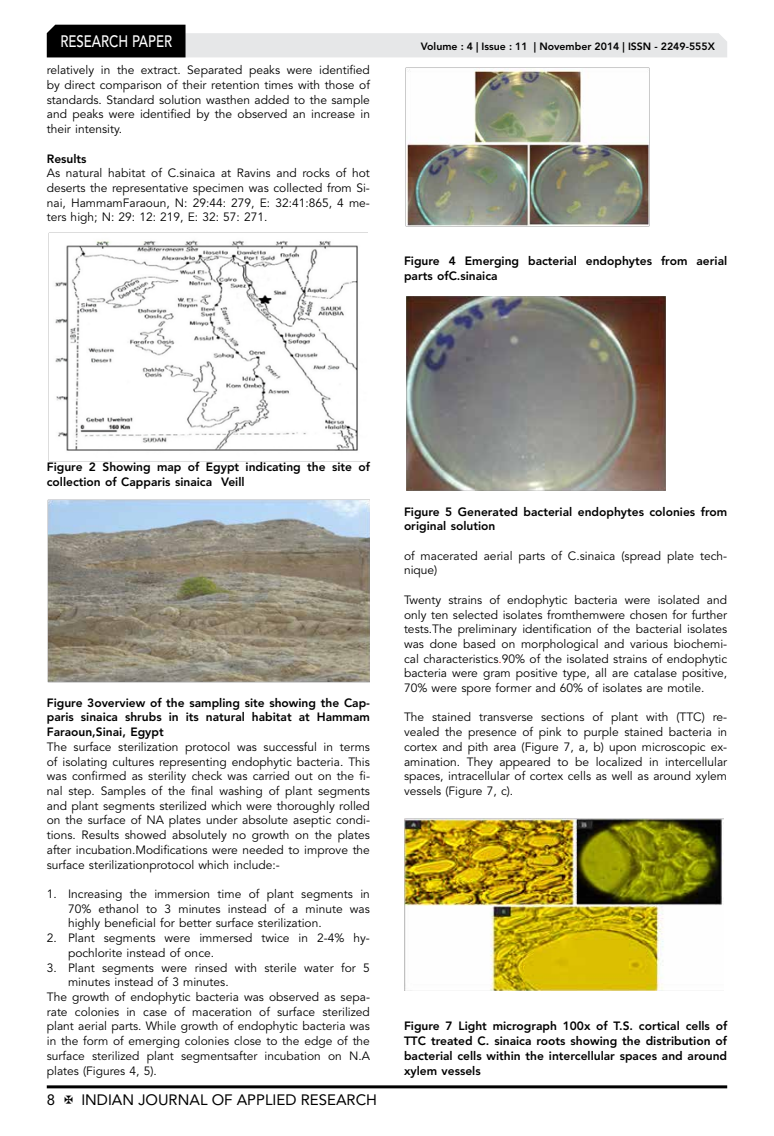
<style>
.page{position:relative;width:774px;height:1136px;background:#fff}
.page>*{position:absolute;margin:0;border:0;box-sizing:border-box;transform-origin:0 0}
.t1{font:500 16.5px "Avenir LT Std";color:#fff;scale:.8 1}
.t2{font:15px "Avenir LT Std";color:#000}
.t3{font:12px/14.7px "Avenir LT Std";color:#000;text-align:justify}
.t4{font:800 12px/14.7px "Avenir LT Std";color:#000}
.t5{font:800 10.5px "Avenir LT Std";color:#000}
.s1{color:#f00}
</style>
<div class="page">
<hr style="left:47px;top:1085px;width:680px;height:3px;background:#000">
<svg style="left:47px;top:25px;width:680px;height:32px"></svg>
<img style="left:48px;top:232px;width:320px;height:229px">
<img style="left:48px;top:499px;width:322px;height:183px">
<img style="left:405px;top:67px;width:244px;height:159px">
<img style="left:406px;top:296px;width:260px;height:195px">
<img style="left:405px;top:818px;width:318px;height:172px">
<h1 class="t1" style="left:60px;top:32px;width:139px">RESEARCH PAPER</h1>
<p class="t3" style="left:47px;top:63px;width:325px">relatively in the extract. Separated peaks were identified by direct comparison of their retention times with those of standards. Standard solution wasthen added to the sample and peaks were identified by the observed an increase in their intensity.</p>
<p class="t4" style="left:47px;top:151px;width:41px">Results</p>
<p class="t3" style="left:47px;top:166px;width:325px">As natural habitat of C.sinaica at Ravins and rocks of hot deserts the representative specimen was collected from Si&shy;nai, HammamFaraoun, N: 29:44: 279, E: 32:41:865, 4 me&shy;ters high; N: 29: 12: 219, E: 32: 57: 271.</p>
<p class="t5" style="left:421px;top:41px;width:296px">Volume : 4 | Issue : 11 | November 2014 | ISSN - 2249-555X</p>
<p class="t4" style="left:404px;top:254px;width:325px">Figure 4 Emerging bacterial endophytes from aerial parts ofC.sinaica</p>
<p class="t4" style="left:47px;top:460px;width:325px">Figure 2 Showing map of Egypt indicating the site of collection of Capparis sinaica Veill</p>
<p class="t4" style="left:47px;top:695px;width:325px;text-align:justify">Figure 3overview of the sampling site showing the Cap&shy;paris sinaica shrubs in its natural habitat at Hammam Faraoun,Sinai, Egypt</p>
<p class="t3" style="left:47px;top:739px;width:325px">The surface sterilization protocol was successful in terms of isolating cultures representing endophytic bacteria. This was confirmed as sterility check was carried out on the fi&shy;nal step. Samples of the final washing of plant segments and plant segments sterilized which were thoroughly rolled on the surface of NA plates under absolute aseptic condi&shy;tions. Results showed absolutely no growth on the plates after incubation.Modifications were needed to improve the surface sterilizationprotocol which include:-</p>
<p class="t3" style="left:68px;top:886px;width:303px;text-indent:-21px">1. Increasing the immersion time of plant segments in 70% ethanol to 3 minutes instead of a minute was highly beneficial for better surface sterilization.</p>
<p class="t3" style="left:68px;top:930px;width:303px;text-indent:-21px">2. Plant segments were immersed twice in 2-4% hy&shy;pochlorite instead of once.</p>
<p class="t3" style="left:47px;top:960px;width:325px">3. Plant segments were rinsed with sterile water for 5</p>
<p class="t3" style="left:68px;top:974px;width:162px">minutes instead of 3 minutes.</p>
<p class="t3" style="left:47px;top:989px;width:325px">The growth of endophytic bacteria was observed as sepa-</p>
<p class="t3" style="left:47px;top:1004px;width:325px">rate colonies in case of maceration of surface sterilized</p>
<p class="t3" style="left:47px;top:1019px;width:325px">plant aerial parts. While growth of endophytic bacteria was</p>
<p class="t3" style="left:47px;top:1033px;width:325px">in the form of emerging colonies close to the edge of the</p>
<p class="t3" style="left:47px;top:1048px;width:325px">surface sterilized plant segmentsafter incubation on N.A</p>
<p class="t3" style="left:47px;top:1063px;width:112px">plates (Figures 4, 5).</p>
<p class="t2" style="left:47px;top:1090px;width:10px">8</p>
<p class="t2" style="left:81px;top:1090px;width:297px">INDIAN JOURNAL OF APPLIED RESEARCH</p>
<p class="t4" style="left:404px;top:504px;width:325px">Figure 5 Generated bacterial endophytes colonies from original solution</p>
<p class="t3" style="left:404px;top:548px;width:325px">of macerated aerial parts of C.sinaica (spread plate tech&shy;nique)</p>
<p class="t3" style="left:404px;top:592px;width:325px">Twenty strains of endophytic bacteria were isolated and only ten selected isolates fromthemwere chosen for further tests.The preliminary identification of the bacterial isolates was done based on morphological and various biochemi&shy;cal characteristics<span class="s1">.</span>90% of the isolated strains of endophytic bacteria were gram positive type, all are catalase positive, 70% were spore former and 60% of isolates are motile.</p>
<p class="t3" style="left:404px;top:710px;width:325px">The stained transverse sections of plant with (TTC) re&shy;vealed the presence of pink to purple stained bacteria in cortex and pith area (Figure 7, a, b) upon microscopic ex&shy;amination. They appeared to be localized in intercellular spaces, intracellular of cortex cells as well as around xylem vessels (Figure 7, c).</p>
<p class="t4" style="left:404px;top:1018px;width:325px;text-align:justify">Figure 7 Light micrograph 100x of T.S. cortical cells of TTC treated C. sinaica roots showing the distribution of bacterial cells within the intercellular spaces and around xylem vessels</p>
</div>
